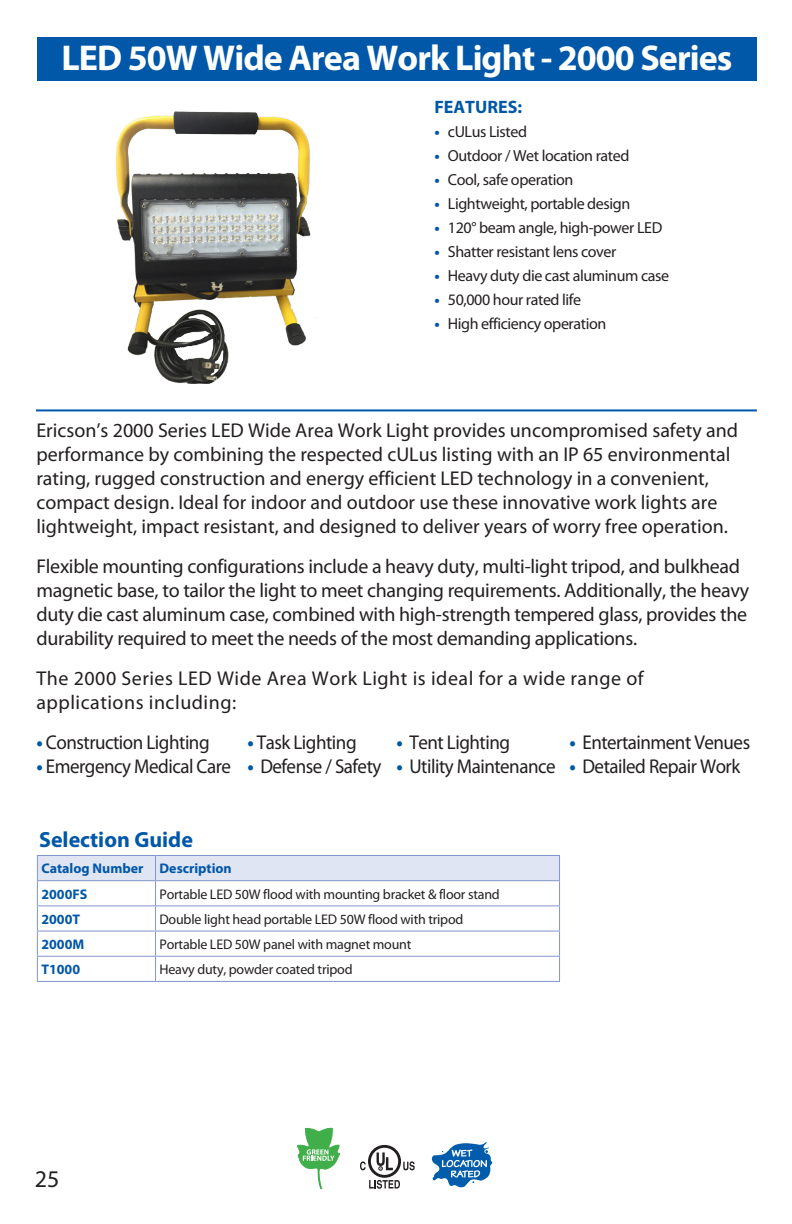
<style>
.page{position:relative;width:792px;height:1224px;background:#fff}
.page>*{position:absolute;margin:0;border:0;box-sizing:border-box;transform-origin:0 0}
.t1{font:700 40px "Myriad Pro";color:#fff}
.t2{font:700 36px "Myriad Pro";letter-spacing:-.025em;color:#fff}
.t3{font:24px "Myriad Pro";color:#231f20}
.t4{font:700 22px "Myriad Pro";color:#0157a8}
.t5{font:20px/24px "Myriad Pro";letter-spacing:-.015em;color:#231f20}
.t6{font:20px "Myriad Pro";letter-spacing:-.015em;color:#231f20;scale:.95 1}
.t7{font:20px/24px "Myriad Pro";letter-spacing:.025em;color:#231f20}
.t8{font:700 18px "Myriad Pro";color:#0157a8}
.t9{font:16px "Myriad Pro";letter-spacing:-.025em;color:#231f20}
.t10{font:14px "Myriad Pro";letter-spacing:-.015em;color:#231f20}
.t11{font:700 14px/25.2px "Myriad Pro";color:#0157a8}
.s1{font-weight:700;color:#0157a8}
</style>
<div class="page">
<div style="left:37px;top:37px;width:720px;height:43px;background:#0157a8"></div>
<hr style="left:36px;top:409px;width:721px;height:2px;background:#0157a8">
<svg style="left:297px;top:1127px;width:43px;height:61px"></svg>
<svg style="left:432px;top:1142px;width:60px;height:45px"></svg>
<svg style="left:360px;top:1145px;width:55px;height:44px"></svg>
<hr style="left:37px;top:855px;width:119px;height:1px;background:#8295cb">
<hr style="left:156px;top:855px;width:404px;height:1px;background:#8295cb">
<svg style="left:37px;top:856px;width:523px;height:125px"></svg>
<hr style="left:37px;top:981px;width:119px;height:1px;background:#8295cb">
<hr style="left:156px;top:981px;width:404px;height:1px;background:#8295cb">
<img style="left:116px;top:111px;width:200px;height:273px">
<h2 class="t2" style="left:61px;top:34px;width:673px">LED 50W Wide Area Work Light - 2000 Series</h2>
<h1 class="t1" style="left:357px;top:33px;width:81px">Text</h1>
<p class="t8" style="left:434px;top:95px;width:89px">FEATURES:</p>
<p class="t9" style="left:434px;top:121px;width:94px"><span class="s1">•</span> cULus Listed</p>
<p class="t9" style="left:434px;top:145px;width:197px"><span class="s1">•</span> Outdoor / Wet location rated</p>
<p class="t9" style="left:434px;top:169px;width:140px"><span class="s1">•</span> Cool, safe operation</p>
<p class="t9" style="left:434px;top:193px;width:197px"><span class="s1">•</span> Lightweight, portable design</p>
<p class="t9" style="left:434px;top:217px;width:229px"><span class="s1">•</span> 120° beam angle, high-power LED</p>
<p class="t9" style="left:434px;top:241px;width:183px"><span class="s1">•</span> Shatter resistant lens cover</p>
<p class="t9" style="left:434px;top:265px;width:236px"><span class="s1">•</span> Heavy duty die cast aluminum case</p>
<p class="t9" style="left:434px;top:289px;width:148px"><span class="s1">•</span> 50,000 hour rated life</p>
<p class="t9" style="left:434px;top:313px;width:173px"><span class="s1">•</span> High efficiency operation</p>
<p class="t5" style="left:36px;top:418px;width:703px">Ericson’s 2000 Series LED Wide Area Work Light provides uncompromised safety and performance by combining the respected cULus listing with an IP 65 environmental rating, rugged construction and energy efficient LED technology in a convenient, compact design. Ideal for indoor and outdoor use these innovative work lights are lightweight, impact resistant, and designed to deliver years of worry free operation.</p>
<p class="t5" style="left:36px;top:554px;width:714px">Flexible mounting configurations include a heavy duty, multi-light tripod, and bulkhead magnetic base, to tailor the light to meet changing requirements. Additionally, the heavy duty die cast aluminum case, combined with high-strength tempered glass, provides the durability required to meet the needs of the most demanding applications.</p>
<p class="t7" style="left:36px;top:666px;width:609px">The 2000 Series LED Wide Area Work Light is ideal for a wide range of applications including:</p>
<p class="t6" style="left:36px;top:730px;width:184px"><span class="s1">•</span> Construction Lighting</p>
<p class="t6" style="left:247px;top:730px;width:116px"><span class="s1">•</span> Task Lighting</p>
<p class="t6" style="left:396px;top:730px;width:121px"><span class="s1">•</span> Tent Lighting</p>
<p class="t6" style="left:569px;top:730px;width:192px"><span class="s1">•</span> Entertainment Venues</p>
<p class="t6" style="left:36px;top:754px;width:742px"><span class="s1">•</span> Emergency Medical Care <span class="s1">•</span> Defense / Safety <span class="s1">•</span> Utility Maintenance <span class="s1">•</span> Detailed Repair Work</p>
<p class="t4" style="left:39px;top:825px;width:155px">Selection Guide</p>
<p class="t11" style="left:41px;top:856px;width:192px">Catalog Number Description<br>2000FS</p>
<p class="t10" style="left:160px;top:885px;width:342px">Portable LED 50W flood with mounting bracket &amp; floor stand</p>
<p class="t11" style="left:41px;top:906px;width:40px">2000T</p>
<p class="t10" style="left:160px;top:910px;width:305px">Double light head portable LED 50W flood with tripod</p>
<p class="t11" style="left:41px;top:931px;width:44px">2000M</p>
<p class="t10" style="left:160px;top:936px;width:253px">Portable LED 50W panel with magnet mount</p>
<p class="t11" style="left:41px;top:956px;width:40px">T1000</p>
<p class="t10" style="left:160px;top:961px;width:195px">Heavy duty, powder coated tripod</p>
<p class="t3" style="left:35px;top:1164px;width:26px">25</p>
</div>
